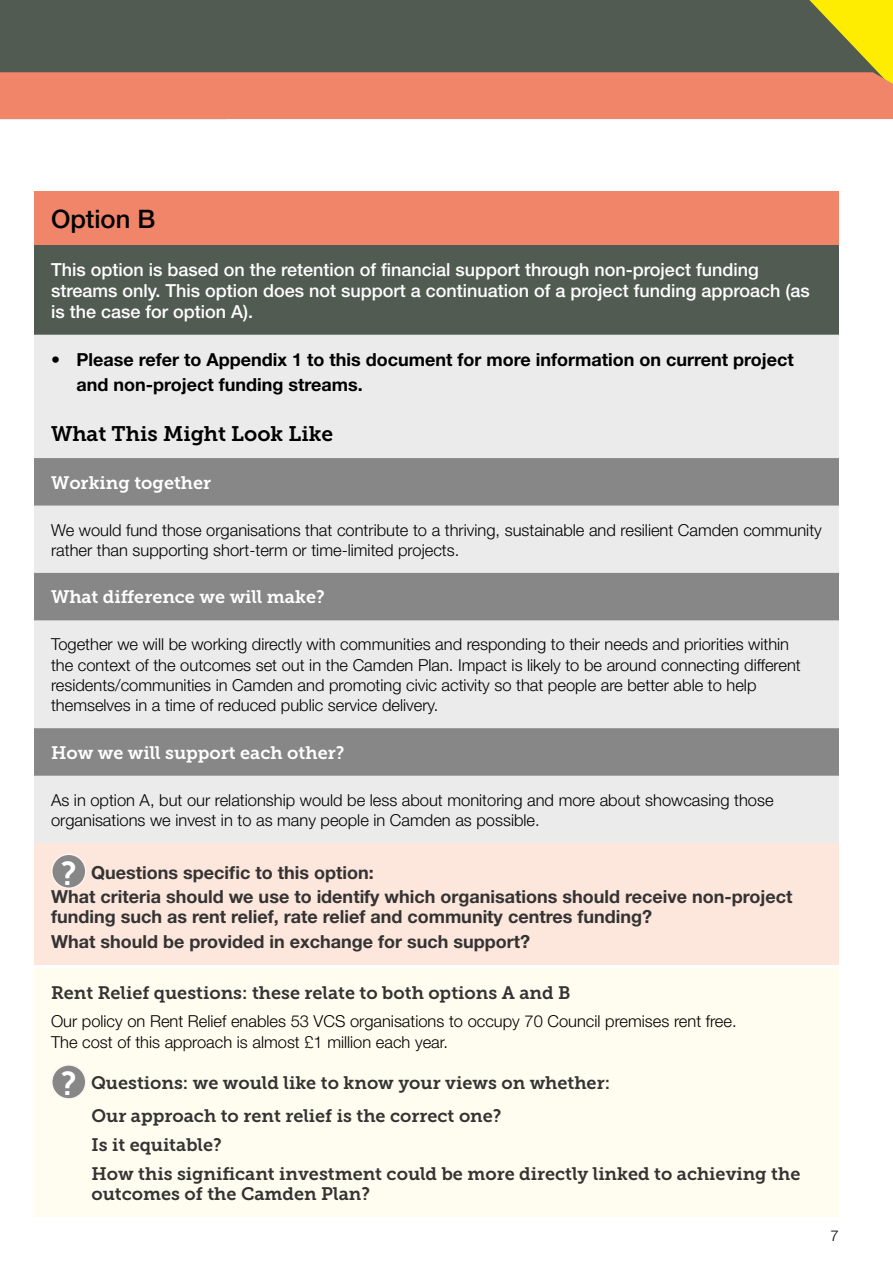
<style>
.page{position:relative;width:893px;height:1263px;background:#fff}
.page>*{position:absolute;margin:0;border:0;box-sizing:border-box;transform-origin:0 0}
.t1{font:500 25.5px "Helvetica Neue";color:#000}
.t2{font:21px "Museo Slab 700";color:#000}
.t3{font:18px/33px "Museo Slab 700";color:#333}
.t4{font:700 18px/24.5px "Helvetica Neue";color:#333}
.t5{font:500 18px/20.7px "Helvetica Neue";color:#fff}
.t6{font:700 18px/25.5px "Helvetica Neue";color:#000}
.t7{font:18px "Museo Slab 700";color:#fff}
.t8{font:300 16.5px/20.2px "Helvetica Neue";color:#000}
.t9{font:300 15px "Helvetica Neue";color:#000}
.s1{font-family:"Museo Slab 700";font-weight:400;font-size:33px;color:#fff}
.s2{font-size:33px;color:#fff}
</style>
<div class="page">
<div style="left:0;top:0;width:891px;height:72px;background:#525b52"></div>
<div style="left:0;top:72px;width:893px;height:47px;background:#f0856a"></div>
<div style="left:34px;top:191px;width:805px;height:54px;background:#f0856a"></div>
<div style="left:34px;top:245px;width:805px;height:90px;background:#525b52"></div>
<div style="left:34px;top:335px;width:805px;height:508px;background:#ebebeb"></div>
<svg style="left:34px;top:458px;width:805px;height:318px;background:#bebebe"></svg>
<div style="left:34px;top:843px;width:805px;height:122px;background:#fde6dc"></div>
<div style="left:52px;top:854px;width:34px;height:34px;background:#878787;border-radius:50%"></div>
<div style="left:51px;top:853px;width:36px;height:36px;border:2px solid #fef4f0;border-radius:50%"></div>
<div style="left:34px;top:968px;width:805px;height:249px;background:#fffdf0"></div>
<div style="left:52px;top:1065px;width:34px;height:34px;background:#878787;border-radius:50%"></div>
<div style="left:51px;top:1064px;width:36px;height:36px;border:2px solid #fef4f0;border-radius:50%"></div>
<h1 class="t1" style="left:51px;top:204px;width:106px">Option B</h1>
<p class="t5" style="left:51px;top:259px;width:760px">This option is based on the retention of financial support through non-project funding streams only. This option does not support a continuation of a project funding approach (as is the case for option A).</p>
<p class="t6" style="left:77px;top:346px;width:719px;text-indent:-26px">• Please refer to Appendix 1 to this document for more information on current project and non-project funding streams.</p>
<p class="t2" style="left:51px;top:422px;width:284px">What This Might Look Like</p>
<p class="t7" style="left:51px;top:472px;width:162px">Working together</p>
<p class="t8" style="left:51px;top:519px;width:772px">We would fund those organisations that contribute to a thriving, sustainable and resilient Camden community rather than supporting short-term or time-limited projects.</p>
<p class="t7" style="left:51px;top:587px;width:275px">What difference we will make?</p>
<p class="t8" style="left:51px;top:634px;width:751px">Together we will be working directly with communities and responding to their needs and priorities within the context of the outcomes set out in the Camden Plan. Impact is likely to be around connecting different residents/communities in Camden and promoting civic activity so that people are better able to help themselves in a time of reduced public service delivery.</p>
<p class="t7" style="left:51px;top:742px;width:295px">How we will support each other?</p>
<p class="t8" style="left:51px;top:789px;width:724px">As in option A, but our relationship would be less about monitoring and more about showcasing those organisations we invest in to as many people in Camden as possible.</p>
<p class="t4" style="left:51px;top:859px;width:743px;text-indent:10px"><span class="s1">?</span> Questions specific to this option:<br>What criteria should we use to identify which organisations should receive non-project</p>
<p class="t4" style="left:51px;top:904px;width:602px">funding such as rent relief, rate relief and community centres funding?<br>What should be provided in exchange for such support?</p>
<p class="t3" style="left:51px;top:976px;width:521px">Rent Relief questions: these relate to both options A and B</p>
<p class="t8" style="left:51px;top:1011px;width:687px">Our policy on Rent Relief enables 53 VCS organisations to occupy 70 Council premises rent free.<br>The cost of this approach is almost £1 million each year.</p>
<p class="t3" style="left:92px;top:1066px;width:520px;text-indent:-31px"><span class="s2">?</span> Questions: we would like to know your views on whether:<br>Our approach to rent relief is the correct one?</p>
<p class="t3" style="left:92px;top:1130px;width:710px;line-height:28.8px">Is it equitable?<br>How this significant investment could be more directly linked to achieving the</p>
<p class="t3" style="left:92px;top:1177px;width:280px">outcomes of the Camden Plan?</p>
<p class="t9" style="left:831px;top:1226px;width:10px">7</p>
</div>
